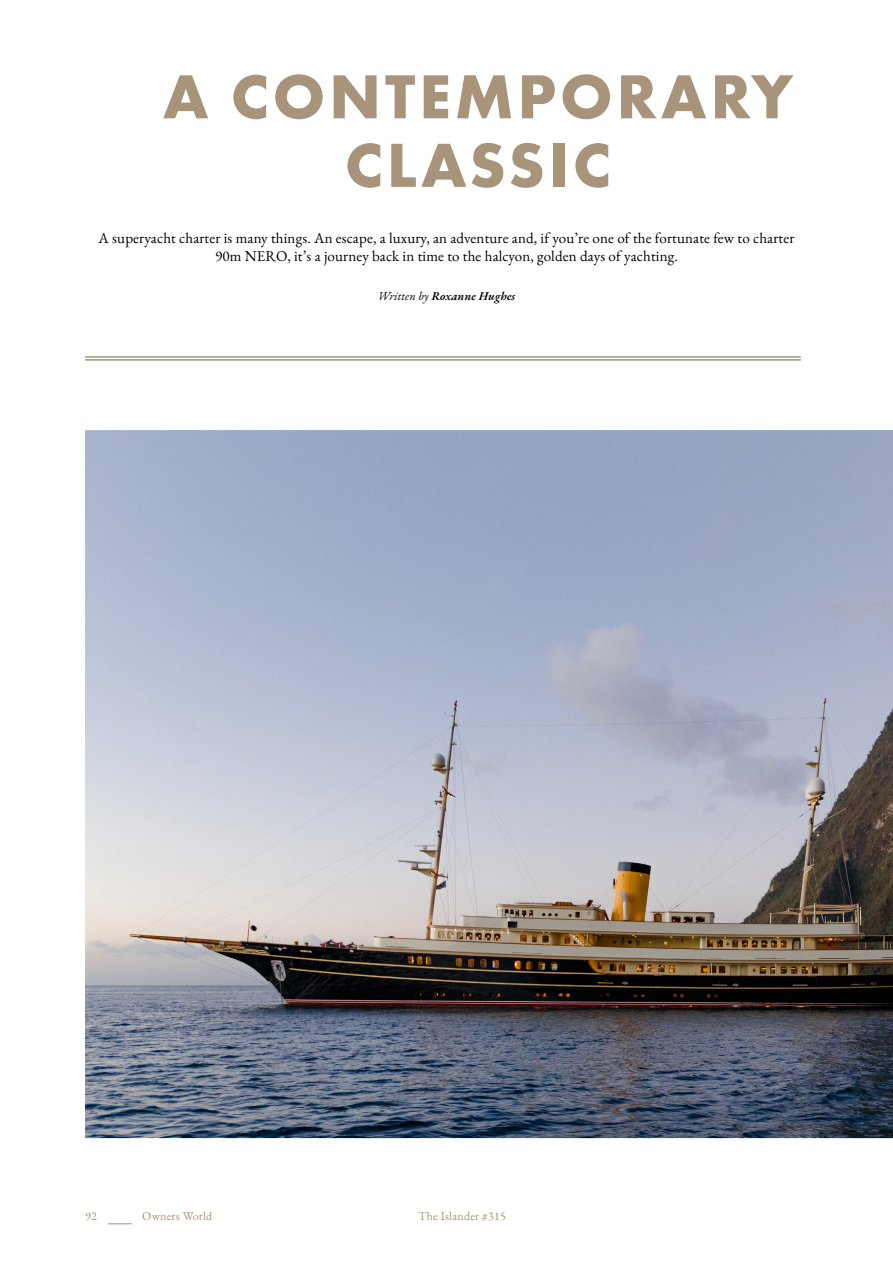
<style>
.page{position:relative;width:893px;height:1263px;background:#fff}
.page>*{position:absolute;margin:0;border:0;box-sizing:border-box;transform-origin:0 0}
.t1{font:700 64.5px/68.6px "Futura PT";letter-spacing:.06em;color:#a7947b;text-align:center}
.t2{font:15px/18px "EB Garamond";letter-spacing:.01em;color:#000;text-align:center}
.t3{font:12px "EB Garamond";letter-spacing:.02em;color:#a7947b}
.t4{font:italic 600 12px "EB Garamond";letter-spacing:.01em;color:#000}
.s1{font-weight:400}
</style>
<div class="page">
<svg style="left:108px;top:1223px;width:24px;height:1px"></svg>
<hr style="left:85px;top:356px;width:716px;height:2px;background:#a7947b">
<hr style="left:85px;top:359px;width:716px;height:2px;background:#a7947b">
<img style="left:85px;top:430px;width:808px;height:709px">
<h1 class="t1" style="left:163px;top:61px;width:631px">A CONTEMPORARY<br>CLASSIC</h1>
<p class="t2" style="left:99px;top:229px;width:697px">A superyacht charter is many things. An escape, a luxury, an adventure and, if you’re one of the fortunate few to charter<br>90m NERO, it’s a journey back in time to the halcyon, golden days of yachting.</p>
<p class="t4" style="left:378px;top:288px;width:139px"><span class="s1">Written by</span> Roxanne Hughes</p>
<p class="t3" style="left:85px;top:1208px;width:13px">92</p>
<p class="t3" style="left:142px;top:1208px;width:72px">Owners World</p>
<p class="t3" style="left:419px;top:1208px;width:89px">The Islander #315</p>
</div>
